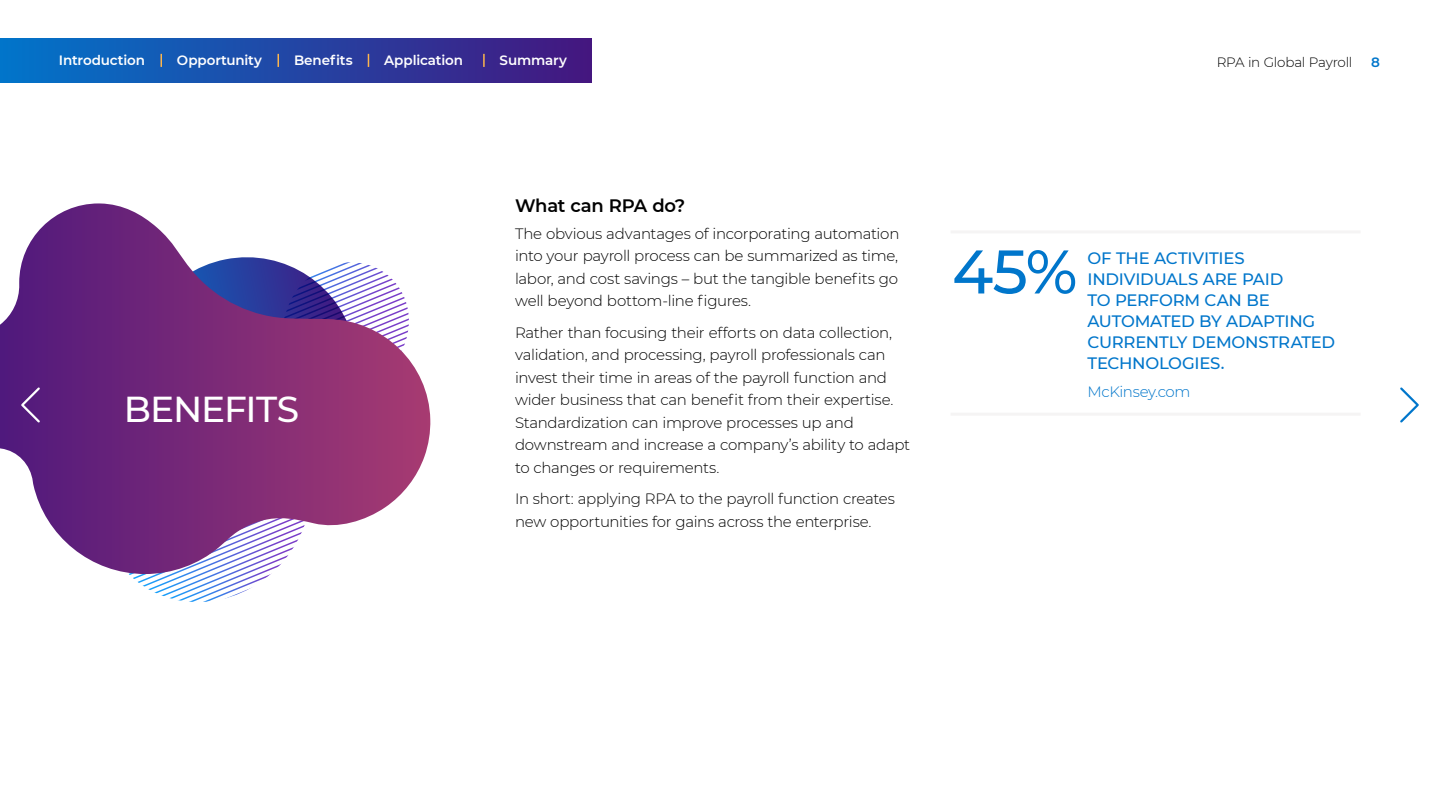
<style>
.page{position:relative;width:1440px;height:810px;background:#fff}
.page>*{position:absolute;margin:0;border:0;box-sizing:border-box;transform-origin:0 0}
.t1{font:500 61.5px "Montserrat";color:#0076cb}
.t2{font:500 36px "Montserrat";letter-spacing:-.03em;color:#fff}
.t3{font:600 18px "Montserrat";letter-spacing:-.015em;color:#000}
.t4{font:500 16.5px/21px "Montserrat";letter-spacing:-.01em;color:#0076cb}
.t5{font:300 15px/22.5px "Montserrat";letter-spacing:-.02em;color:#000}
.t6{font:300 15px "Montserrat";letter-spacing:-.025em;color:#0076cb}
.t7{font:600 13.5px "Montserrat";letter-spacing:-.01em;color:#fff}
.t8{font:300 13.5px "Montserrat";letter-spacing:-.02em;color:#000}
.t9{font:600 13.5px "Montserrat";color:#0076cb}
</style>
<div class="page">
<svg style="left:129px;top:574px;width:142px;height:28px"></svg>
<svg style="left:0;top:203px;width:431px;height:371px"></svg>
<svg style="left:19px;top:385px;width:23px;height:40px"></svg>
<hr style="left:951px;top:230px;width:410px;height:3px;background:#f5f4f4">
<hr style="left:951px;top:413px;width:410px;height:3px;background:#f5f4f4">
<svg style="left:1400px;top:387px;width:19px;height:36px"></svg>
<div style="left:0;top:38px;width:591px;height:45px;background:linear-gradient(to right,#0175ca,#44167f)"></div>
<svg style="left:483px;top:54px;width:2px;height:13px"></svg>
<svg style="left:160px;top:54px;width:2px;height:13px"></svg>
<svg style="left:278px;top:54px;width:1px;height:13px"></svg>
<svg style="left:368px;top:54px;width:1px;height:13px"></svg>
<p class="t7" style="left:59px;top:51px;width:88px">Introduction</p>
<p class="t7" style="left:177px;top:51px;width:86px">Opportunity</p>
<p class="t7" style="left:294px;top:51px;width:60px">Benefits</p>
<p class="t7" style="left:384px;top:51px;width:80px">Application</p>
<p class="t7" style="left:500px;top:51px;width:69px">Summary</p>
<p class="t8" style="left:1217px;top:53px;width:137px">RPA in Global Payroll</p>
<p class="t9" style="left:1371px;top:52px;width:10px">8</p>
<h2 class="t2" style="left:124px;top:385px;width:177px">BENEFITS</h2>
<p class="t3" style="left:515px;top:193px;width:172px">What can RPA do?</p>
<p class="t5" style="left:515px;top:222px;width:386px;text-align:justify">The obvious advantages of incorporating automation into your payroll process can be summarized as time, labor, and cost savings – but the tangible benefits go well beyond bottom-line figures.</p>
<p class="t5" style="left:515px;top:321px;width:397px">Rather than focusing their efforts on data collection, validation, and processing, payroll professionals can invest their time in areas of the payroll function and wider business that can benefit from their expertise.<br>Standardization can improve processes up and downstream and increase a company’s ability to adapt to changes or requirements.</p>
<p class="t5" style="left:515px;top:487px;width:381px">In short: applying RPA to the payroll function creates new opportunities for gains across the enterprise.</p>
<h1 class="t1" style="left:952px;top:229px;width:127px">45%</h1>
<p class="t4" style="left:1088px;top:247px;width:249px">OF THE ACTIVITIES<br>INDIVIDUALS ARE PAID<br>TO PERFORM CAN BE<br>AUTOMATED BY ADAPTING<br>CURRENTLY DEMONSTRATED<br>TECHNOLOGIES.</p>
<p class="t6" style="left:1088px;top:382px;width:104px">McKinsey.com</p>
</div>
